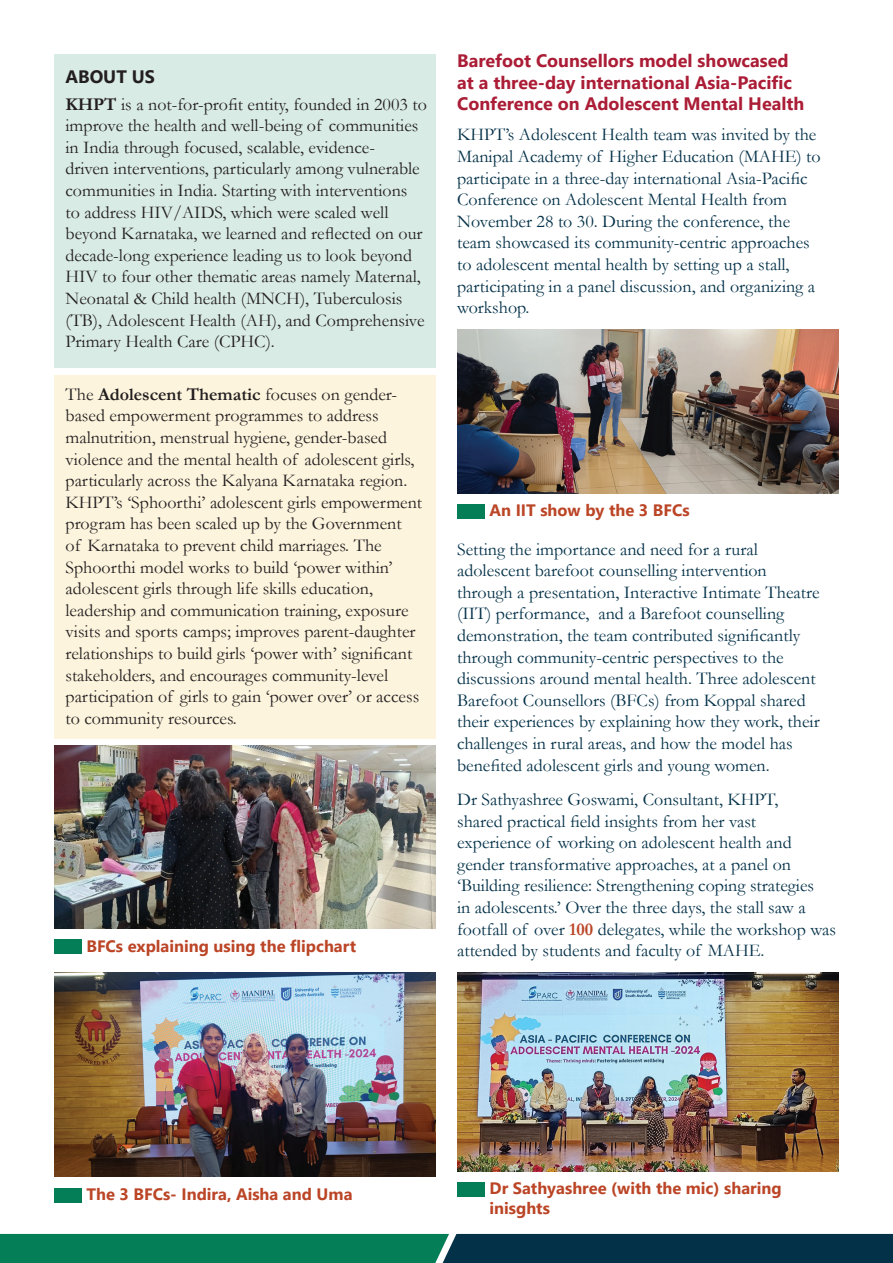
<style>
.page{position:relative;width:893px;height:1263px;background:#fff}
.page>*{position:absolute;margin:0;border:0;box-sizing:border-box;transform-origin:0 0}
.t1{font:18px/21.6px "Garamond";color:#033148}
.t2{font:18px/21.6px "Garamond";color:#231f20}
.t3{font:700 18px/21.6px "Segoe UI";color:#ab1d36}
.t4{font:700 18px "Segoe UI";color:#231f20}
.t5{font:700 16.5px/19.8px "Segoe UI";color:#bb4526}
.s1{font-weight:700}
.s2{font-weight:700;color:#bb4526}
</style>
<div class="page">
<svg style="left:0;top:1234px;width:893px;height:29px;background:#055850"></svg>
<div style="left:54px;top:54px;width:382px;height:314px;background:#d9ebe5"></div>
<img style="left:457px;top:330px;width:382px;height:163px">
<img style="left:54px;top:745px;width:382px;height:184px">
<img style="left:54px;top:973px;width:382px;height:204px">
<img style="left:457px;top:973px;width:382px;height:198px">
<div style="left:54px;top:375px;width:382px;height:364px;background:#fcf4dd"></div>
<div style="left:457px;top:504px;width:27px;height:14px;background:#047e56"></div>
<div style="left:54px;top:940px;width:27px;height:14px;background:#047e56"></div>
<div style="left:54px;top:1188px;width:27px;height:14px;background:#047e56"></div>
<div style="left:457px;top:1182px;width:27px;height:15px;background:#047e56"></div>
<p class="t4" style="left:65px;top:60px;width:91px">ABOUT US</p>
<p class="t2" style="left:65px;top:93px;width:363px"><span class="s1">KHPT</span> is a not-for-profit entity, founded in 2003 to improve the health and well-being of communities in India through focused, scalable, evidence-<br>driven interventions, particularly among vulnerable communities in India. Starting with interventions<br>to address HIV/AIDS, which were scaled well beyond Karnataka, we learned and reflected on our decade-long experience leading us to look beyond HIV to four other thematic areas namely Maternal, Neonatal &amp; Child health (MNCH), Tuberculosis (TB), Adolescent Health (AH), and Comprehensive Primary Health Care (CPHC).</p>
<p class="t2" style="left:65px;top:383px;width:358px">The <span class="s1">Adolescent Thematic</span> focuses on gender&shy;based empowerment programmes to address malnutrition, menstrual hygiene, gender-based violence and the mental health of adolescent girls, particularly across the Kalyana Karnataka region.<br>KHPT’s ‘Sphoorthi’ adolescent girls empowerment program has been scaled up by the Government<br>of Karnataka to prevent child marriages. The Sphoorthi model works to build ‘power within’ adolescent girls through life skills education, leadership and communication training, exposure visits and sports camps; improves parent-daughter relationships to build girls ‘power with’ significant stakeholders, and encourages community-level participation of girls to gain ‘power over’ or access to community resources.</p>
<p class="t5" style="left:86px;top:935px;width:271px">BFCs explaining using the flipchart</p>
<p class="t3" style="left:457px;top:49px;width:349px">Barefoot Counsellors model showcased at a three-day international Asia-Pacific<br>Conference on Adolescent Mental Health</p>
<p class="t1" style="left:457px;top:123px;width:365px">KHPT’s Adolescent Health team was invited by the Manipal Academy of Higher Education (MAHE) to participate in a three-day international Asia-Pacific Conference on Adolescent Mental Health from November 28 to 30. During the conference, the team showcased its community-centric approaches to adolescent mental health by setting up a stall, participating in a panel discussion, and organizing a workshop.</p>
<p class="t5" style="left:490px;top:499px;width:202px">An IIT show by the 3 BFCs</p>
<p class="t1" style="left:457px;top:538px;width:364px">Setting the importance and need for a rural adolescent barefoot counselling intervention through a presentation, Interactive Intimate Theatre (IIT) performance, and a Barefoot counselling demonstration, the team contributed significantly through community-centric perspectives to the discussions around mental health. Three adolescent Barefoot Counsellors (BFCs) from Koppal shared their experiences by explaining how they work, their challenges in rural areas, and how the model has benefited adolescent girls and young women.</p>
<p class="t1" style="left:457px;top:788px;width:381px">Dr Sathyashree Goswami, Consultant, KHPT,<br>shared practical field insights from her vast<br>experience of working on adolescent health and gender transformative approaches, at a panel on ‘Building resilience: Strengthening coping strategies<br>in adolescents.’ Over the three days, the stall saw a footfall of over <span class="s2">100</span> delegates, while the workshop was attended by students and faculty of MAHE.</p>
<p class="t5" style="left:86px;top:1183px;width:268px">The 3 BFCs- Indira, Aisha and Uma</p>
<p class="t5" style="left:490px;top:1177px;width:294px">Dr Sathyashree (with the mic) sharing inisghts</p>
</div>
